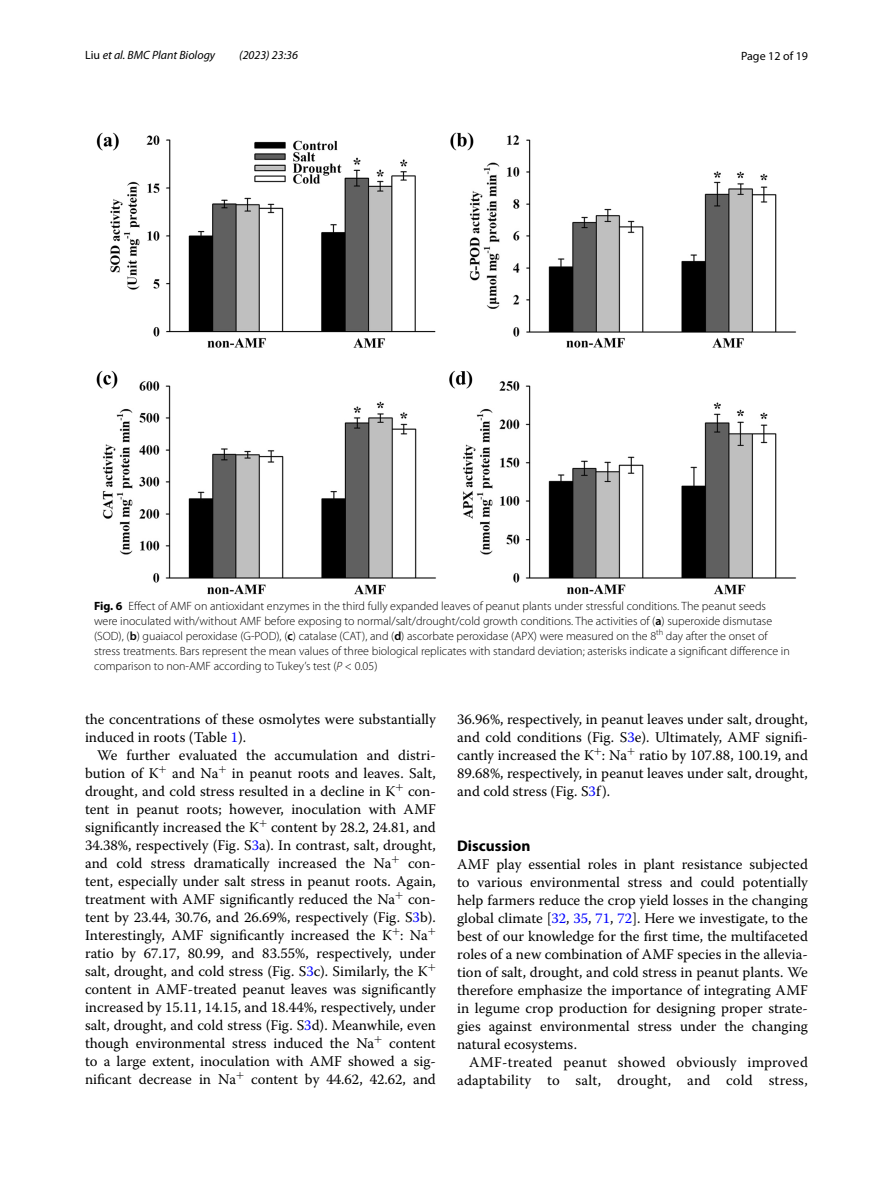
<style>
.page{position:relative;width:893px;height:1187px;background:#fff}
.page>*{position:absolute;margin:0;border:0;box-sizing:border-box;transform-origin:0 0}
.t1{font:700 15.45px "Myriad Pro";color:#000}
.t2{font:14.7px/18px "Warnock Pro";color:#000;text-align:justify}
.t3{font:300 12px/15px "Myriad Pro";color:#000}
.t4{font:italic 12px "Myriad Pro";color:#000}
.t5{font:12px "Myriad Pro";color:#000}
.s1{font-style:normal}
.s2{font-weight:700}
.s3{font-weight:600}
.s4{font-style:italic}
.s5{color:#00f}
</style>
<div class="page">
<img style="left:96px;top:133px;width:700px;height:461px">
<p class="t4" style="left:85px;top:48px;width:132px"><span class="s1">Liu</span> et al. BMC Plant Biology</p>
<p class="t4" style="left:239px;top:48px;width:60px">(2023) 23:36</p>
<p class="t5" style="left:741px;top:48px;width:68px">Page 12 of 19</p>
<p class="t3" style="left:94px;top:598px;width:697px"><span class="s2">Fig. 6</span> Effect of AMF on antioxidant enzymes in the third fully expanded leaves of peanut plants under stressful conditions. The peanut seeds were inoculated with/without AMF before exposing to normal/salt/drought/cold growth conditions. The activities of (<span class="s3">a</span>) superoxide dismutase (SOD), (<span class="s3">b</span>) guaiacol peroxidase (G-POD), (<span class="s3">c</span>) catalase (CAT), and (<span class="s3">d</span>) ascorbate peroxidase (APX) were measured on the 8<sup>th</sup> day after the onset of stress treatments. Bars represent the mean values of three biological replicates with standard deviation; asterisks indicate a significant difference in comparison to non-AMF according to Tukey’s test (<span class="s4">P</span> &lt; 0.05)</p>
<p class="t2" style="left:85px;top:710px;width:352px">the concentrations of these osmolytes were substantially induced in roots (Table <span class="s5">1</span>).</p>
<p class="t2" style="left:85px;top:746px;width:352px;text-indent:12px">We further evaluated the accumulation and distri&shy;bution of K<sup>+</sup> and Na<sup>+</sup> in peanut roots and leaves. Salt, drought, and cold stress resulted in a decline in K<sup>+</sup> con&shy;tent in peanut roots; however, inoculation with AMF significantly increased the K<sup>+</sup> content by 28.2, 24.81, and 34.38%, respectively (Fig. S<span class="s5">3</span>a). In contrast, salt, drought, and cold stress dramatically increased the Na<sup>+</sup> con&shy;tent, especially under salt stress in peanut roots. Again, treatment with AMF significantly reduced the Na<sup>+</sup> con&shy;tent by 23.44, 30.76, and 26.69%, respectively (Fig. S<span class="s5">3</span>b).<br>Interestingly, AMF significantly increased the K<sup>+</sup>: Na<sup>+ </sup>ratio by 67.17, 80.99, and 83.55%, respectively, under salt, drought, and cold stress (Fig. S<span class="s5">3</span>c). Similarly, the K<sup>+ </sup>content in AMF-treated peanut leaves was significantly increased by 15.11, 14.15, and 18.44%, respectively, under salt, drought, and cold stress (Fig. S<span class="s5">3</span>d). Meanwhile, even though environmental stress induced the Na<sup>+</sup> content to a large extent, inoculation with AMF showed a sig&shy;nificant decrease in Na<sup>+</sup> content by 44.62, 42.62, and</p>
<p class="t2" style="left:457px;top:710px;width:352px">36.96%, respectively, in peanut leaves under salt, drought, and cold conditions (Fig. S<span class="s5">3</span>e). Ultimately, AMF signifi&shy;cantly increased the K<sup>+</sup>: Na<sup>+</sup> ratio by 107.88, 100.19, and 89.68%, respectively, in peanut leaves under salt, drought, and cold stress (Fig. S<span class="s5">3</span>f).</p>
<p class="t1" style="left:457px;top:835px;width:75px">Discussion</p>
<p class="t2" style="left:457px;top:854px;width:352px">AMF play essential roles in plant resistance subjected to various environmental stress and could potentially help farmers reduce the crop yield losses in the changing global climate [<span class="s5">32</span>, <span class="s5">35</span>, <span class="s5">71</span>, <span class="s5">72</span>]. Here we investigate, to the best of our knowledge for the first time, the multifaceted roles of a new combination of AMF species in the allevia&shy;tion of salt, drought, and cold stress in peanut plants. We therefore emphasize the importance of integrating AMF in legume crop production for designing proper strate&shy;gies against environmental stress under the changing natural ecosystems.</p>
<p class="t2" style="left:457px;top:1052px;width:352px;text-align:right">AMF-treated peanut showed obviously improved adaptability to salt, drought, and cold stress,</p>
</div>
